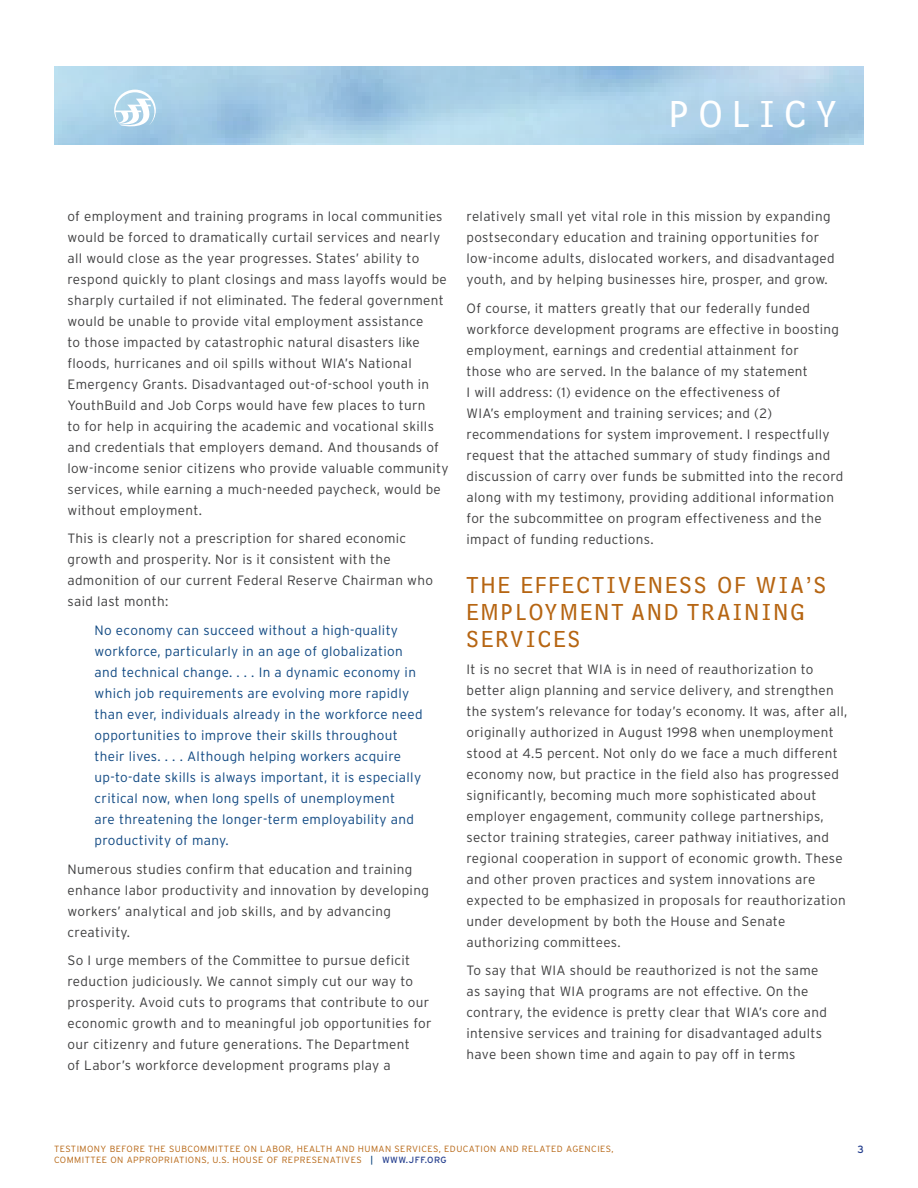
<style>
.page{position:relative;width:918px;height:1188px;background:#fff}
.page>*{position:absolute;margin:0;border:0;box-sizing:border-box;transform-origin:0 0}
.t1{font:39px "Bell Centennial Sub Caption";letter-spacing:.25em;color:#fff}
.header_2{font:24px/27px "Bell Centennial Sub Caption";letter-spacing:.1em;color:#b66512}
.copy{font:300 13.5px/21px "Interstate";letter-spacing:.025em;color:#3e3e3f}
.copy-2{font:300 13.5px/21px "Interstate";letter-spacing:.025em;color:#0f4882}
.t2{font:10.5px "Interstate";color:#253f8e}
.t3{font:300 9px/10.8px "Interstate";letter-spacing:.05em;color:#b66512}
.s1{font-weight:400;color:#003d78}
.s2{font-weight:400;color:#253f8e}
</style>
<div class="page">
<svg style="left:114px;top:90px;width:42px;height:38px"></svg>
<p class="t1" style="left:669px;top:91px;width:169px">POLICY</p>
<p class="copy" style="left:68px;top:206px;width:383px">of employment and training programs in local communities would be forced to dramatically curtail services and nearly all would close as the year progresses. States’ ability to respond quickly to plant closings and mass layoffs would be sharply curtailed if not eliminated. The federal government would be unable to provide vital employment assistance<br>to those impacted by catastrophic natural disasters like floods, hurricanes and oil spills without WIA’s National Emergency Grants. Disadvantaged out-of-school youth in YouthBuild and Job Corps would have few places to turn<br>to for help in acquiring the academic and vocational skills and credentials that employers demand. And thousands of low-income senior citizens who provide valuable community services, while earning a much-needed paycheck, would be without employment.</p>
<p class="copy" style="left:68px;top:528px;width:367px">This is clearly not a prescription for shared economic growth and prosperity. Nor is it consistent with the admonition of our current Federal Reserve Chairman who said last month:</p>
<p class="copy-2" style="left:94px;top:620px;width:330px">No economy can succeed without a high-quality workforce, particularly in an age of globalization and technical change. . . . In a dynamic economy in which job requirements are evolving more rapidly than ever, individuals already in the workforce need opportunities to improve their skills throughout their lives. . . . Although helping workers acquire up-to-date skills is always important, it is especially critical now, when long spells of unemployment<br>are threatening the longer-term employability and productivity of many.</p>
<p class="copy" style="left:68px;top:858px;width:363px">Numerous studies confirm that education and training enhance labor productivity and innovation by developing workers’ analytical and job skills, and by advancing creativity.</p>
<p class="copy" style="left:68px;top:950px;width:366px">So I urge members of the Committee to pursue deficit reduction judiciously. We cannot simply cut our way to prosperity. Avoid cuts to programs that contribute to our economic growth and to meaningful job opportunities for our citizenry and future generations. The Department<br>of Labor’s workforce development programs play a</p>
<p class="copy" style="left:467px;top:206px;width:370px">relatively small yet vital role in this mission by expanding postsecondary education and training opportunities for low-income adults, dislocated workers, and disadvantaged youth, and by helping businesses hire, prosper, and grow.</p>
<p class="copy" style="left:467px;top:297px;width:378px">Of course, it matters greatly that our federally funded workforce development programs are effective in boosting employment, earnings and credential attainment for<br>those who are served. In the balance of my statement<br>I will address: (1) evidence on the effectiveness of<br>WIA’s employment and training services; and (2) recommendations for system improvement. I respectfully request that the attached summary of study findings and discussion of carry over funds be submitted into the record along with my testimony, providing additional information for the subcommittee on program effectiveness and the impact of funding reductions.</p>
<p class="header_2" style="left:466px;top:571px;width:361px">THE EFFECTIVENESS OF WIA’S<br>EMPLOYMENT AND TRAINING<br>SERVICES</p>
<p class="copy" style="left:466px;top:659px;width:383px">It is no secret that WIA is in need of reauthorization to better align planning and service delivery, and strengthen the system’s relevance for today’s economy. It was, after all, originally authorized in August 1998 when unemployment stood at 4.5 percent. Not only do we face a much different economy now, but practice in the field also has progressed significantly, becoming much more sophisticated about employer engagement, community college partnerships, sector training strategies, career pathway initiatives, and regional cooperation in support of economic growth. These and other proven practices and system innovations are expected to be emphasized in proposals for reauthorization under development by both the House and Senate authorizing committees.</p>
<p class="copy" style="left:466px;top:960px;width:362px">To say that WIA should be reauthorized is not the same as saying that WIA programs are not effective. On the contrary, the evidence is pretty clear that WIA’s core and intensive services and training for disadvantaged adults have been shown time and again to pay off in terms</p>
<p class="t3" style="left:54px;top:1143px;width:561px">TESTIMONY BEFORE THE SUBCOMMITTEE ON LABOR, HEALTH AND HUMAN SERVICES, EDUCATION AND RELATED AGENCIES,<br>COMMITTEE ON APPROPRIATIONS, U.S. HOUSE OF REPRESENATIVES <span class="s1">|</span> <span class="s2">WWW.JFF.ORG</span></p>
<p class="t2" style="left:858px;top:1143px;width:8px">3</p>
</div>
